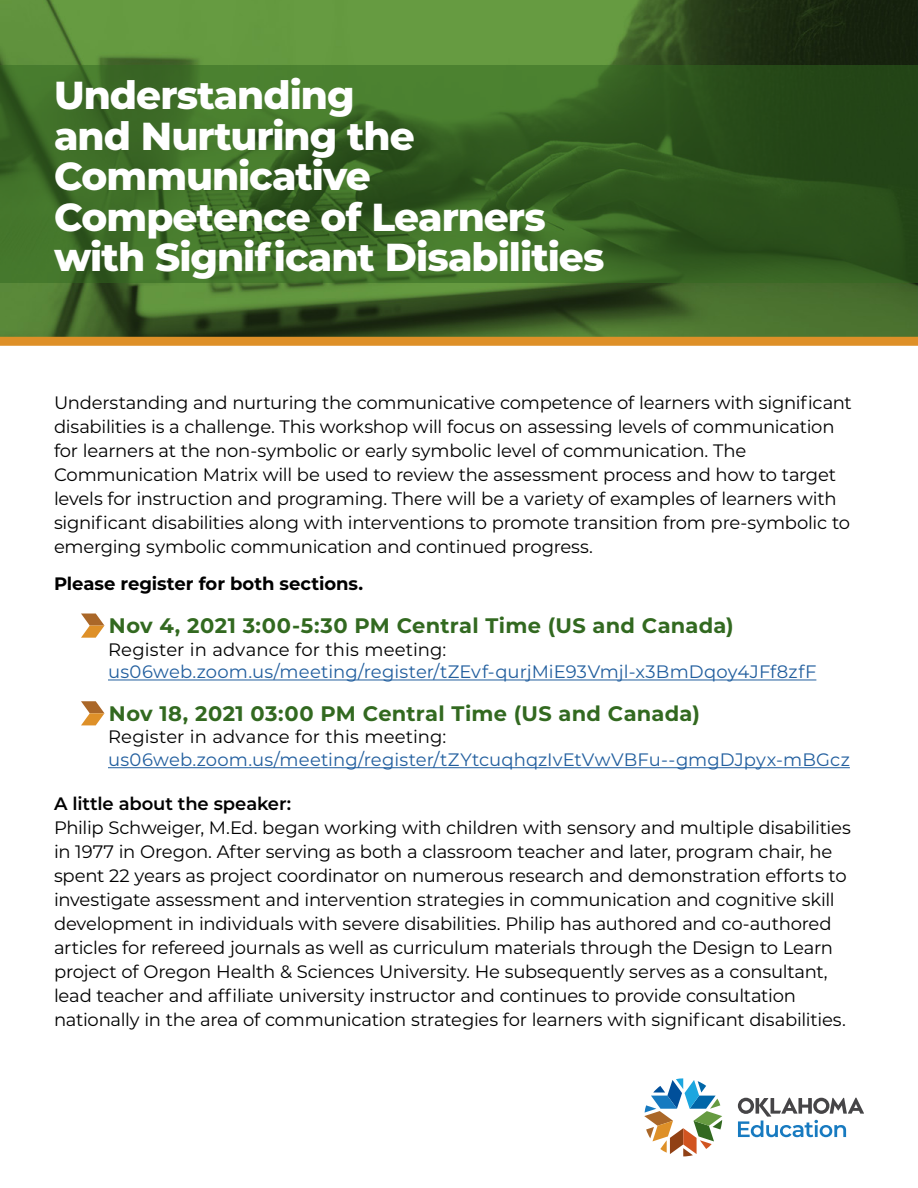
<style>
.page{position:relative;width:918px;height:1188px;background:#fff}
.page>*{position:absolute;margin:0;border:0;box-sizing:border-box;transform-origin:0 0}
.t1{font:800 39px/40.5px "Montserrat";letter-spacing:-.025em;color:#fff}
.Bullet{font:700 21px "Montserrat";letter-spacing:.015em;color:#326920}
.t2{font:18px/24px "Montserrat";letter-spacing:-.015em;color:#000}
.Bullet-2{font:18px/22.5px "Montserrat";letter-spacing:.01em;color:#215e9e}
.t3{font:700 18px "Montserrat";letter-spacing:-.005em;color:#000}
.t4{font:600 18px "Montserrat";letter-spacing:-.01em;color:#000}
.s1{color:#000}
</style>
<div class="page">
<img style="left:0;top:0;width:918px;height:337px">
<hr style="left:108px;top:680px;width:708px;height:1px;background:#215e9e">
<hr style="left:108px;top:767px;width:742px;height:1px;background:#215e9e">
<svg style="left:81px;top:614px;width:23px;height:24px"></svg>
<svg style="left:81px;top:701px;width:23px;height:24px"></svg>
<svg style="left:644px;top:1078px;width:78px;height:78px"></svg>
<svg style="left:738px;top:1098px;width:126px;height:39px"></svg>
<div style="left:0;top:337px;width:918px;height:9px;background:#de9028"></div>
<svg style="left:0;top:66px;width:918px;height:217px;background:#376223"></svg>
<p class="t1" style="left:54px;top:73px;width:552px">Understanding<br>and Nurturing the<br>Communicative<br>Competence of Learners with Significant Disabilities</p>
<p class="t2" style="left:54px;top:390px;width:799px">Understanding and nurturing the communicative competence of learners with significant disabilities is a challenge. This workshop will focus on assessing levels of communication for learners at the non-symbolic or early symbolic level of communication. The Communication Matrix will be used to review the assessment process and how to target levels for instruction and programing. There will be a variety of examples of learners with significant disabilities along with interventions to promote transition from pre-symbolic to emerging symbolic communication and continued progress.</p>
<p class="t3" style="left:54px;top:571px;width:311px">Please register for both sections.</p>
<p class="Bullet" style="left:109px;top:611px;width:626px">Nov 4, 2021 3:00-5:30 PM Central Time (US and Canada)</p>
<p class="Bullet-2" style="left:108px;top:637px;width:710px"><span class="s1">Register in advance for this meeting: </span>us06web.zoom.us/meeting/register/tZEvf-qurjMiE93Vmjl-x3BmDqoy4JFf8zfF</p>
<p class="Bullet" style="left:109px;top:698px;width:592px">Nov 18, 2021 03:00 PM Central Time (US and Canada)</p>
<p class="Bullet-2" style="left:108px;top:725px;width:743px"><span class="s1">Register in advance for this meeting: </span>us06web.zoom.us/meeting/register/tZYtcuqhqzIvEtVwVBFu--gmgDJpyx-mBGcz</p>
<p class="t4" style="left:54px;top:791px;width:239px">A little about the speaker:</p>
<p class="t2" style="left:54px;top:815px;width:798px">Philip Schweiger, M.Ed. began working with children with sensory and multiple disabilities in 1977 in Oregon. After serving as both a classroom teacher and later, program chair, he spent 22 years as project coordinator on numerous research and demonstration efforts to investigate assessment and intervention strategies in communication and cognitive skill development in individuals with severe disabilities. Philip has authored and co-authored articles for refereed journals as well as curriculum materials through the Design to Learn project of Oregon Health &amp; Sciences University. He subsequently serves as a consultant, lead teacher and affiliate university instructor and continues to provide consultation nationally in the area of communication strategies for learners with significant disabilities.</p>
</div>
